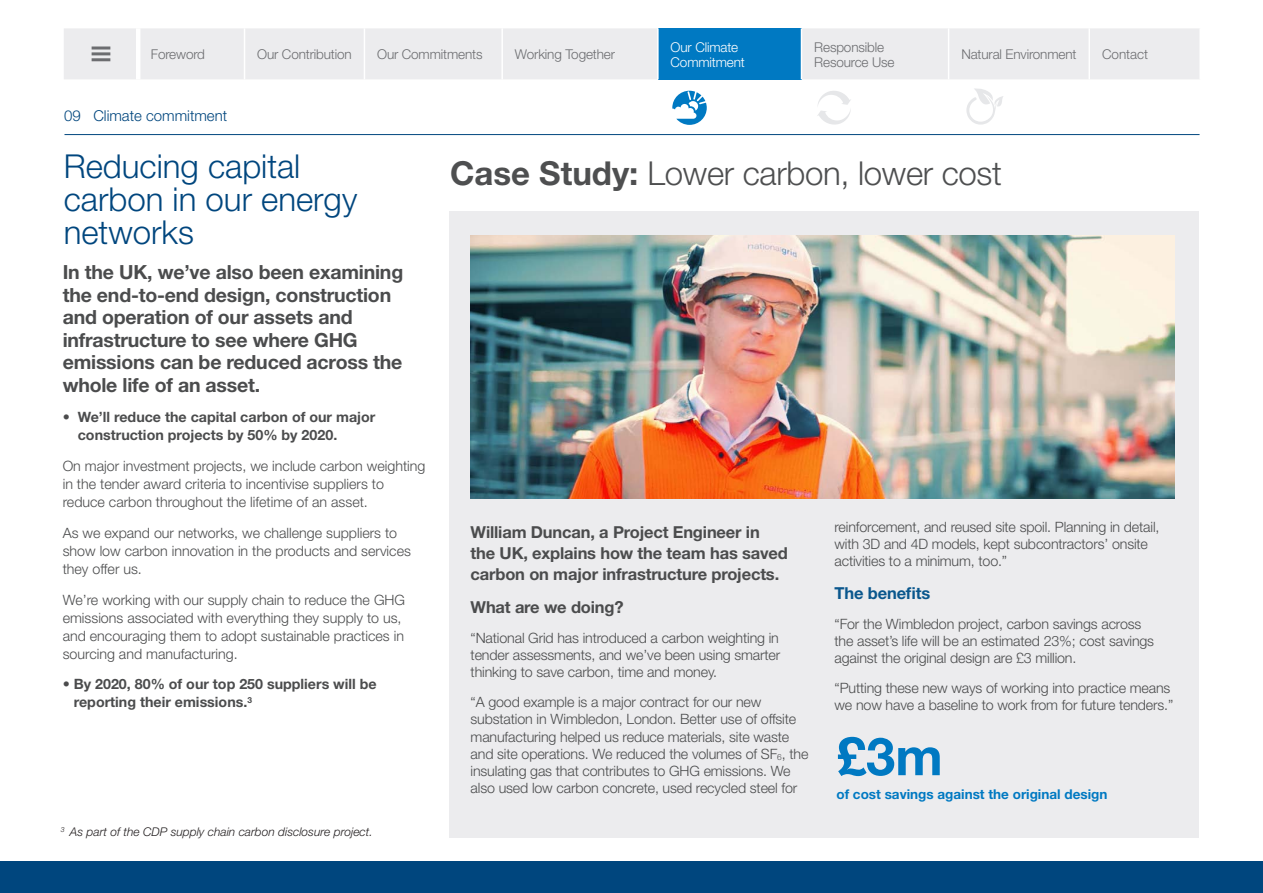
<style>
.page{position:relative;width:1263px;height:893px;background:#fff}
.page>*{position:absolute;margin:0;border:0;box-sizing:border-box;transform-origin:0 0}
.contents{font:700 52.5px "Helvetica Neue";color:#0079c2}
.t1{font:300 33px/33px "Helvetica Neue";color:#00467e}
.t2{font:300 33px "Helvetica Neue";letter-spacing:-.01em;color:#4e4f50}
.contents-2{font:700 19.5px/22.5px "Helvetica Neue";letter-spacing:-.01em;color:#4b4c4d}
.contents-3{font:700 16.5px/21px "Helvetica Neue";letter-spacing:-.01em;color:#4b4c4d}
.contents-4{font:700 16.5px "Helvetica Neue";letter-spacing:-.01em;color:#0a578d}
.t3{font:300 15px "Helvetica Neue";color:#00467e}
.contents-5{font:300 14.25px/17.1px "Helvetica Neue";letter-spacing:-.01em;color:#4b4c4d}
.contents-6{font:700 14.25px/18px "Helvetica Neue";color:#4b4c4d}
.t4{font:300 13.5px/15px "Helvetica Neue";letter-spacing:-.01em;color:#6c6d70}
.contents-7{font:700 13.5px "Helvetica Neue";color:#0079c2}
.t5{font:300 13.5px/15px "Helvetica Neue";letter-spacing:-.01em;color:#fff}
.t6{font:italic 300 12px "Helvetica Neue";color:#231f20}
.s1{font-weight:700}
</style>
<div class="page">
<div style="left:0;top:861px;width:1263px;height:32px;background:#00467e"></div>
<hr style="left:64px;top:134px;width:1135px;height:1px;background:#00467e">
<div style="left:450px;top:211px;width:749px;height:627px;background:#ececee"></div>
<img style="left:471px;top:235px;width:704px;height:263px">
<div style="left:64px;top:28px;width:1135px;height:51px;background:#ececee"></div>
<div style="left:658px;top:28px;width:143px;height:51px;background:#0079c2"></div>
<hr style="left:136px;top:28px;width:4px;height:51px;background:#fff">
<hr style="left:244px;top:28px;width:1px;height:51px;background:#fff">
<hr style="left:364px;top:28px;width:1px;height:51px;background:#fff">
<hr style="left:501px;top:28px;width:2px;height:51px;background:#fff">
<hr style="left:657px;top:28px;width:2px;height:51px;background:#fff">
<hr style="left:801px;top:28px;width:1px;height:51px;background:#fff">
<hr style="left:948px;top:28px;width:1px;height:51px;background:#fff">
<hr style="left:1088px;top:28px;width:2px;height:51px;background:#fff">
<hr style="left:92px;top:58px;width:18px;height:3px;background:#6c6d70">
<hr style="left:92px;top:52px;width:18px;height:3px;background:#6c6d70">
<hr style="left:92px;top:47px;width:18px;height:3px;background:#6c6d70">
<svg style="left:817px;top:91px;width:34px;height:34px"></svg>
<svg style="left:672px;top:91px;width:35px;height:34px"></svg>
<svg style="left:966px;top:88px;width:37px;height:37px"></svg>
<p class="t4" style="left:151px;top:47px;width:56px">Foreword</p>
<p class="t4" style="left:257px;top:47px;width:96px">Our Contribution</p>
<p class="t4" style="left:377px;top:47px;width:107px">Our Commitments</p>
<p class="t4" style="left:515px;top:47px;width:102px">Working Together</p>
<p class="t5" style="left:671px;top:39px;width:76px">Our Climate<br>Commitment</p>
<p class="t4" style="left:814px;top:39px;width:82px">Responsible<br>Resource Use</p>
<p class="t4" style="left:961px;top:47px;width:117px">Natural Environment</p>
<p class="t4" style="left:1102px;top:47px;width:48px">Contact</p>
<p class="t3" style="left:64px;top:107px;width:165px">09 Climate commitment</p>
<p class="t1" style="left:64px;top:149px;width:295px">Reducing capital carbon in our energy networks</p>
<p class="contents-2" style="left:63px;top:260px;width:342px">In the UK, we’ve also been examining the end-to-end design, construction and operation of our assets and infrastructure to see where GHG emissions can be reduced across the whole life of an asset.</p>
<p class="contents-6" style="left:78px;top:408px;width:299px;text-indent:-15px">• We’ll reduce the capital carbon of our major construction projects by 50% by 2020.</p>
<p class="contents-5" style="left:63px;top:457px;width:364px;line-height:18px">On major investment projects, we include carbon weighting in the tender award criteria to incentivise suppliers to reduce carbon throughout the lifetime of an asset.</p>
<p class="contents-5" style="left:63px;top:524px;width:350px;line-height:18px">As we expand our networks, we challenge suppliers to show low carbon innovation in the products and services they offer us.</p>
<p class="contents-5" style="left:63px;top:590px;width:344px;line-height:18px">We’re working with our supply chain to reduce the GHG emissions associated with everything they supply to us, and encouraging them to adopt sustainable practices in sourcing and manufacturing.</p>
<p class="contents-6" style="left:74px;top:675px;width:304px;text-indent:-11px">• By 2020, 80% of our top 250 suppliers will be reporting their emissions.<sup>3</sup></p>
<p class="t6" style="left:61px;top:825px;width:313px"><sup>3</sup> As part of the CDP supply chain carbon disclosure project.</p>
<p class="t2" style="left:450px;top:153px;width:553px"><span class="s1">Case Study:</span> Lower carbon, lower cost</p>
<p class="contents-3" style="left:471px;top:521px;width:319px">William Duncan, a Project Engineer in the UK, explains how the team has saved carbon on major infrastructure projects.</p>
<p class="contents-3" style="left:471px;top:597px;width:155px">What are we doing?</p>
<p class="contents-5" style="left:471px;top:629px;width:311px;text-align:justify">“National Grid has introduced a carbon weighting in tender assessments, and we’ve been using smarter thinking to save carbon, time and money.</p>
<p class="contents-5" style="left:471px;top:693px;width:339px">“A good example is a major contract for our new substation in Wimbledon, London. Better use of offsite manufacturing helped us reduce materials, site waste and site operations. We reduced the volumes of SF<sub>6</sub>, the insulating gas that contributes to GHG emissions. We also used low carbon concrete, used recycled steel for</p>
<p class="contents-5" style="left:834px;top:518px;width:326px">reinforcement, and reused site spoil. Planning in detail, with 3D and 4D models, kept subcontractors’ onsite activities to a minimum, too.”</p>
<p class="contents-4" style="left:834px;top:583px;width:97px">The benefits</p>
<p class="contents-5" style="left:834px;top:615px;width:321px">“For the Wimbledon project, carbon savings across the asset’s life will be an estimated 23%; cost savings against the original design are £3 million.</p>
<p class="contents-5" style="left:834px;top:679px;width:340px">“Putting these new ways of working into practice means we now have a baseline to work from for future tenders.”</p>
<p class="contents" style="left:837px;top:724px;width:107px">£3m</p>
<p class="contents-7" style="left:836px;top:785px;width:272px">of cost savings against the original design</p>
</div>
